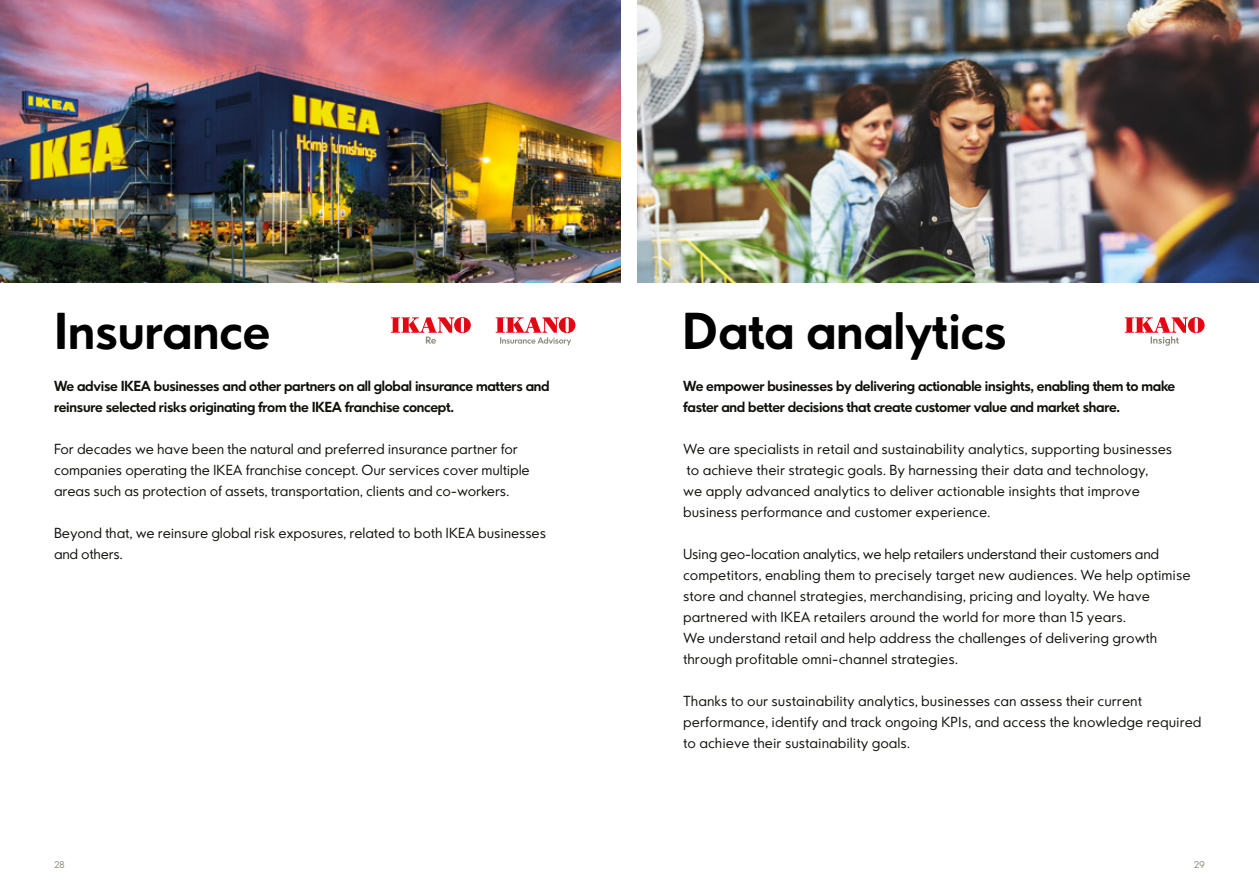
<style>
.page{position:relative;width:1259px;height:893px;background:#fff}
.page>*{position:absolute;margin:0;border:0;box-sizing:border-box;transform-origin:0 0}
.t1{font:700 48px "Ikano Sans";color:#000}
.t2{font:13.5px/21px "Ikano Sans";color:#12110c}
.t3{font:700 13.5px/21px "Ikano Sans";letter-spacing:-.02em;color:#12110c}
.t4{font:9px "Ikano Sans";color:#918b7d}
</style>
<div class="page">
<img style="left:0;top:0;width:620px;height:283px">
<svg style="left:391px;top:317px;width:80px;height:27px"></svg>
<svg style="left:496px;top:317px;width:79px;height:28px"></svg>
<svg style="left:1124px;top:317px;width:80px;height:29px"></svg>
<img style="left:637px;top:0;width:622px;height:283px">
<h1 class="t1" style="left:54px;top:300px;width:218px">Insurance</h1>
<p class="t3" style="left:54px;top:375px;width:497px">We advise IKEA businesses and other partners on all global insurance matters and reinsure selected risks originating from the IKEA franchise concept.</p>
<p class="t2" style="left:54px;top:438px;width:477px">For decades we have been the natural and preferred insurance partner for companies operating the IKEA franchise concept. Our services cover multiple areas such as protection of assets, transportation, clients and co-workers.</p>
<p class="t2" style="left:54px;top:522px;width:493px">Beyond that, we reinsure global risk exposures, related to both IKEA businesses and others.</p>
<h1 class="t1" style="left:683px;top:300px;width:325px">Data analytics</h1>
<p class="t3" style="left:683px;top:375px;width:494px">We empower businesses by delivering actionable insights, enabling them to make faster and better decisions that create customer value and market share.</p>
<p class="t2" style="left:683px;top:438px;width:490px">We are specialists in retail and sustainability analytics, supporting businesses to achieve their strategic goals. By harnessing their data and technology,<br>we apply advanced analytics to deliver actionable insights that improve business performance and customer experience.</p>
<p class="t2" style="left:683px;top:543px;width:509px">Using geo-location analytics, we help retailers understand their customers and competitors, enabling them to precisely target new audiences. We help optimise store and channel strategies, merchandising, pricing and loyalty. We have partnered with IKEA retailers around the world for more than 15 years.<br>We understand retail and help address the challenges of delivering growth through profitable omni-channel strategies.</p>
<p class="t2" style="left:683px;top:691px;width:520px">Thanks to our sustainability analytics, businesses can assess their current performance, identify and track ongoing KPIs, and access the knowledge required to achieve their sustainability goals.</p>
<p class="t4" style="left:54px;top:859px;width:12px">28</p>
<p class="t4" style="left:1193px;top:859px;width:13px">29</p>
</div>
